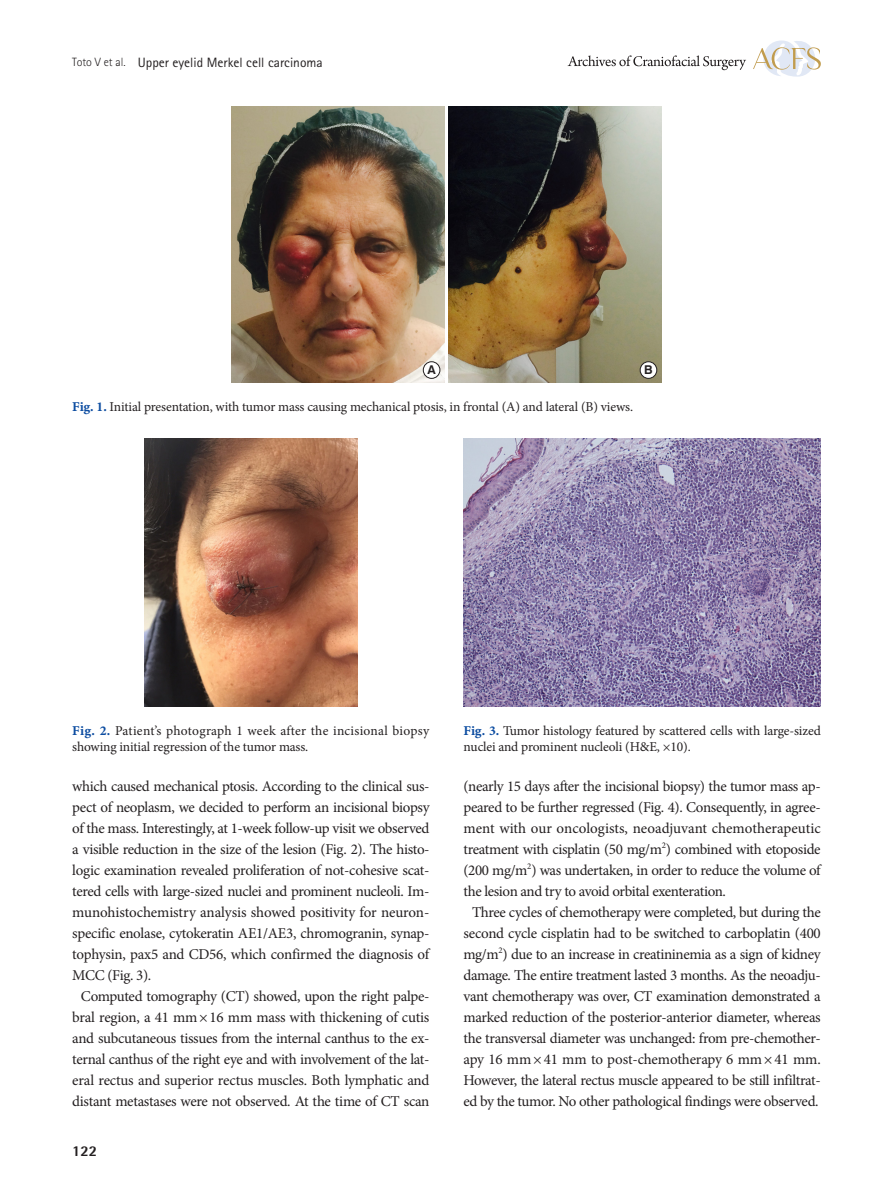
<style>
.page{position:relative;width:893px;height:1191px;background:#fff}
.page>*{position:absolute;margin:0;border:0;box-sizing:border-box;transform-origin:0 0}
.본문{font:15px/21px "Minion Pro";letter-spacing:-.025em;color:#231f20;text-align:justify}
.t1{font:800 15px "Rotis Semi Sans Std";color:#231f20}
.표그림제목{font:13.5px/16.2px "Minion Pro";letter-spacing:-.01em;color:#231f20}
.t2{font:13.5px "Rotis Sans Serif Std";color:#231f20}
.t3{font:700 12.15px "Swiss 721 BT";color:#231f20}
.s1{font-weight:300;font-size:12px}
.s2{font-family:"Minion Pro Bold Capt";color:#0d4da1}
</style>
<div class="page">
<svg style="left:753px;top:40px;width:68px;height:37px"></svg>
<svg style="left:568px;top:55px;width:178px;height:15px"></svg>
<img style="left:145px;top:439px;width:212px;height:268px">
<img style="left:463px;top:439px;width:358px;height:268px">
<img style="left:232px;top:106px;width:212px;height:277px">
<img style="left:449px;top:106px;width:212px;height:277px">
<div style="left:423px;top:362px;width:17px;height:16px;background:#fff;border-radius:50%"></div>
<div style="left:423px;top:361px;width:17px;height:17px;border:1px solid #231f20;border-radius:50%"></div>
<div style="left:640px;top:362px;width:17px;height:16px;background:#fff;border-radius:50%"></div>
<div style="left:640px;top:361px;width:17px;height:17px;border:1px solid #231f20;border-radius:50%"></div>
<p class="t2" style="left:72px;top:54px;width:252px"><span class="s1">Toto V et al.</span> Upper eyelid Merkel cell carcinoma</p>
<p class="t3" style="left:427px;top:362px;width:10px">A</p>
<p class="t3" style="left:644px;top:362px;width:10px">B</p>
<p class="표그림제목" style="left:72px;top:398px;width:562px"><span class="s2">Fig. 1.</span> Initial presentation, with tumor mass causing mechanical ptosis, in frontal (A) and lateral (B) views.</p>
<p class="표그림제목" style="left:72px;top:722px;width:359px"><span class="s2">Fig. 2.</span> Patient’s photograph 1 week after the incisional biopsy showing initial regression of the tumor mass.</p>
<p class="표그림제목" style="left:464px;top:722px;width:359px"><span class="s2">Fig. 3.</span> Tumor histology featured by scattered cells with large-sized nuclei and prominent nucleoli (H&amp;E, ×10).</p>
<p class="본문" style="left:72px;top:775px;width:359px">which caused mechanical ptosis. According to the clinical sus&shy;pect of neoplasm, we decided to perform an incisional biopsy of the mass. Interestingly, at 1-week follow-up visit we observed a visible reduction in the size of the lesion (Fig. 2). The histo&shy;logic examination revealed proliferation of not-cohesive scat&shy;tered cells with large-sized nuclei and prominent nucleoli. Im&shy;munohistochemistry analysis showed positivity for neuron&shy;specific enolase, cytokeratin AE1/AE3, chromogranin, synap&shy;tophysin, pax5 and CD56, which confirmed the diagnosis of MCC (Fig. 3).</p>
<p class="본문" style="left:72px;top:985px;width:359px;text-align:center">Computed tomography (CT) showed, upon the right palpe&shy;bral region, a 41 mm× 16 mm mass with thickening of cutis and subcutaneous tissues from the internal canthus to the ex&shy;ternal canthus of the right eye and with involvement of the lat&shy;eral rectus and superior rectus muscles. Both lymphatic and distant metastases were not observed. At the time of CT scan</p>
<p class="t1" style="left:72px;top:1141px;width:27px">122</p>
<p class="본문" style="left:463px;top:775px;width:359px">(nearly 15 days after the incisional biopsy) the tumor mass ap&shy;peared to be further regressed (Fig. 4). Consequently, in agree&shy;ment with our oncologists, neoadjuvant chemotherapeutic treatment with cisplatin (50 mg/m<sup>2</sup>) combined with etoposide (200 mg/m<sup>2</sup>) was undertaken, in order to reduce the volume of the lesion and try to avoid orbital exenteration.</p>
<p class="본문" style="left:463px;top:901px;width:359px;text-align:center">Three cycles of chemotherapy were completed, but during the second cycle cisplatin had to be switched to carboplatin (400 mg/m<sup>2</sup>) due to an increase in creatininemia as a sign of kidney damage. The entire treatment lasted 3 months. As the neoadju&shy;vant chemotherapy was over, CT examination demonstrated a marked reduction of the posterior-anterior diameter, whereas the transversal diameter was unchanged: from pre-chemother&shy;apy 16 mm × 41 mm to post-chemotherapy 6 mm × 41 mm.<br>However, the lateral rectus muscle appeared to be still infiltrat&shy;ed by the tumor. No other pathological findings were observed.</p>
</div>
